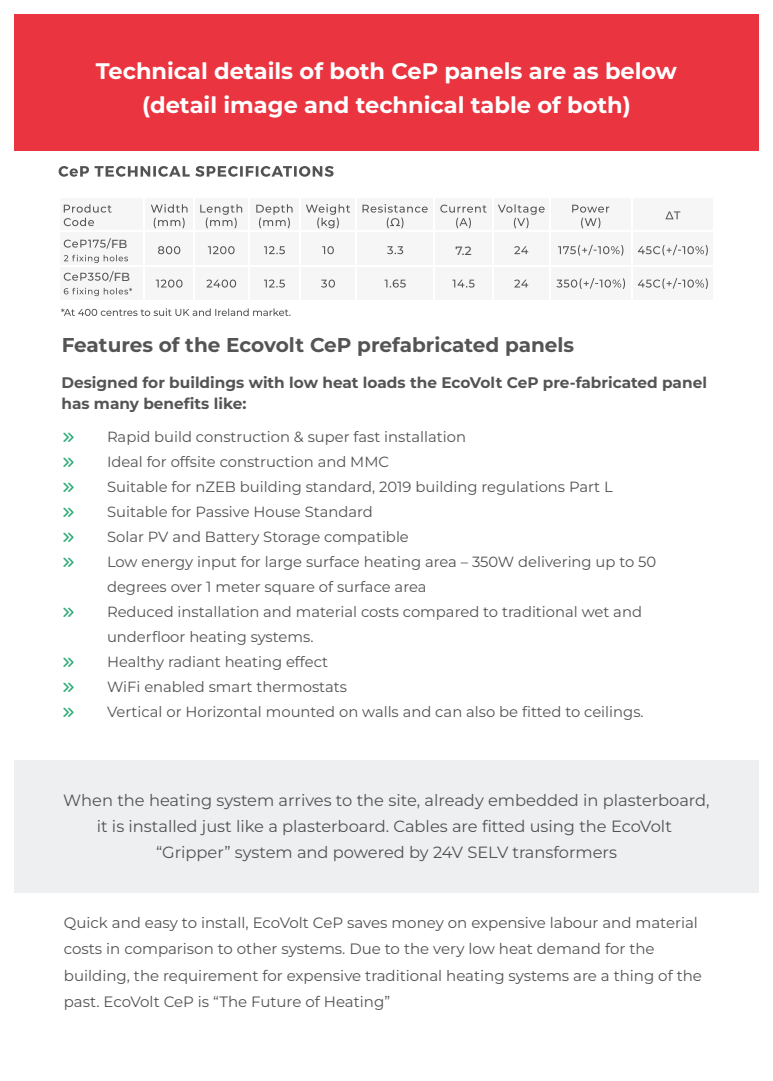
<style>
.page{position:relative;width:773px;height:1081px;background:#fff}
.page>*{position:absolute;margin:0;border:0;box-sizing:border-box;transform-origin:0 0}
.t1{font:700 22.5px/33.8px "Montserrat";color:#fff;text-align:center}
.t2{font:700 20px "Montserrat";color:#535453}
.t3{font:16.25px/26.2px "Montserrat";color:#535353;text-align:center}
.t4{font:700 15.25px/21.2px "Montserrat";color:#535453}
.t5{font:15px/26.2px "Montserrat";color:#535353}
.t6{font:14.75px/25px "Montserrat";color:#535353}
.t7{font:500 12px "Montserrat";color:#535353}
.t8{font:500 11.75px "Montserrat";color:#535353}
</style>
<div class="page">
<div style="left:14px;top:14px;width:744px;height:137px;background:#ea3541"></div>
<svg style="left:59px;top:166px;width:274px;height:11px"></svg>
<div style="left:63px;top:204px;width:645px;height:93px;background:#f6f6f6"></div>
<hr style="left:144px;top:197px;width:1px;height:33px;background:#fff">
<hr style="left:193px;top:197px;width:1px;height:33px;background:#fff">
<hr style="left:248px;top:197px;width:1px;height:33px;background:#fff">
<hr style="left:299px;top:197px;width:2px;height:33px;background:#fff">
<hr style="left:355px;top:197px;width:1px;height:33px;background:#fff">
<hr style="left:434px;top:197px;width:1px;height:33px;background:#fff">
<hr style="left:492px;top:197px;width:1px;height:33px;background:#fff">
<hr style="left:549px;top:197px;width:1px;height:33px;background:#fff">
<hr style="left:630px;top:197px;width:2px;height:33px;background:#fff">
<hr style="left:58px;top:230px;width:86px;height:2px;background:#fff">
<hr style="left:144px;top:230px;width:50px;height:2px;background:#fff">
<hr style="left:144px;top:232px;width:1px;height:34px;background:#fff">
<hr style="left:194px;top:230px;width:54px;height:2px;background:#fff">
<hr style="left:193px;top:232px;width:1px;height:34px;background:#fff">
<hr style="left:248px;top:230px;width:52px;height:2px;background:#fff">
<hr style="left:248px;top:232px;width:1px;height:34px;background:#fff">
<hr style="left:300px;top:230px;width:56px;height:2px;background:#fff">
<hr style="left:299px;top:232px;width:2px;height:34px;background:#fff">
<hr style="left:356px;top:230px;width:78px;height:2px;background:#fff">
<hr style="left:355px;top:232px;width:1px;height:34px;background:#fff">
<hr style="left:434px;top:230px;width:58px;height:2px;background:#fff">
<hr style="left:434px;top:232px;width:1px;height:34px;background:#fff">
<hr style="left:492px;top:230px;width:58px;height:2px;background:#fff">
<hr style="left:492px;top:232px;width:1px;height:34px;background:#fff">
<hr style="left:550px;top:230px;width:81px;height:2px;background:#fff">
<hr style="left:549px;top:232px;width:1px;height:34px;background:#fff">
<hr style="left:631px;top:230px;width:83px;height:2px;background:#fff">
<hr style="left:630px;top:232px;width:2px;height:34px;background:#fff">
<hr style="left:58px;top:266px;width:86px;height:1px;background:#fff">
<hr style="left:144px;top:266px;width:50px;height:1px;background:#fff">
<hr style="left:144px;top:267px;width:1px;height:33px;background:#fff">
<hr style="left:194px;top:266px;width:54px;height:1px;background:#fff">
<hr style="left:193px;top:267px;width:1px;height:33px;background:#fff">
<hr style="left:248px;top:266px;width:52px;height:1px;background:#fff">
<hr style="left:248px;top:267px;width:1px;height:33px;background:#fff">
<hr style="left:300px;top:266px;width:56px;height:1px;background:#fff">
<hr style="left:299px;top:267px;width:2px;height:33px;background:#fff">
<hr style="left:356px;top:266px;width:78px;height:1px;background:#fff">
<hr style="left:355px;top:267px;width:1px;height:33px;background:#fff">
<hr style="left:434px;top:266px;width:58px;height:1px;background:#fff">
<hr style="left:434px;top:267px;width:1px;height:33px;background:#fff">
<hr style="left:492px;top:266px;width:58px;height:1px;background:#fff">
<hr style="left:492px;top:267px;width:1px;height:33px;background:#fff">
<hr style="left:550px;top:266px;width:81px;height:1px;background:#fff">
<hr style="left:549px;top:267px;width:1px;height:33px;background:#fff">
<hr style="left:631px;top:266px;width:83px;height:1px;background:#fff">
<hr style="left:630px;top:267px;width:2px;height:33px;background:#fff">
<svg style="left:64px;top:204px;width:48px;height:22px"></svg>
<svg style="left:151px;top:204px;width:36px;height:24px"></svg>
<svg style="left:200px;top:204px;width:42px;height:24px"></svg>
<svg style="left:256px;top:204px;width:36px;height:24px"></svg>
<svg style="left:306px;top:204px;width:44px;height:24px"></svg>
<svg style="left:362px;top:204px;width:65px;height:24px"></svg>
<svg style="left:440px;top:205px;width:46px;height:23px"></svg>
<svg style="left:497px;top:204px;width:47px;height:24px"></svg>
<svg style="left:572px;top:205px;width:37px;height:23px"></svg>
<svg style="left:665px;top:211px;width:15px;height:8px"></svg>
<svg style="left:64px;top:238px;width:47px;height:11px"></svg>
<svg style="left:64px;top:255px;width:64px;height:8px"></svg>
<svg style="left:158px;top:246px;width:22px;height:8px"></svg>
<svg style="left:208px;top:246px;width:26px;height:8px"></svg>
<svg style="left:264px;top:246px;width:21px;height:8px"></svg>
<svg style="left:322px;top:246px;width:12px;height:8px"></svg>
<svg style="left:387px;top:246px;width:16px;height:8px"></svg>
<svg style="left:514px;top:246px;width:14px;height:8px"></svg>
<svg style="left:558px;top:245px;width:65px;height:11px"></svg>
<svg style="left:637px;top:245px;width:70px;height:11px"></svg>
<svg style="left:64px;top:271px;width:50px;height:11px"></svg>
<svg style="left:64px;top:288px;width:68px;height:8px"></svg>
<svg style="left:156px;top:279px;width:26px;height:9px"></svg>
<svg style="left:206px;top:279px;width:30px;height:9px"></svg>
<svg style="left:264px;top:279px;width:21px;height:9px"></svg>
<svg style="left:321px;top:279px;width:14px;height:9px"></svg>
<svg style="left:384px;top:279px;width:21px;height:9px"></svg>
<svg style="left:452px;top:280px;width:22px;height:8px"></svg>
<svg style="left:514px;top:279px;width:14px;height:8px"></svg>
<svg style="left:556px;top:278px;width:69px;height:11px"></svg>
<svg style="left:637px;top:278px;width:70px;height:11px"></svg>
<svg style="left:61px;top:308px;width:229px;height:8px"></svg>
<div style="left:14px;top:760px;width:744px;height:132px;background:#edeff0"></div>
<h1 class="t1" style="left:96px;top:54px;width:582px">Technical details of both CeP panels are as below (detail image and technical table of both)</h1>
<p class="t8" style="left:111px;top:236px;width:18px">FB</p>
<p class="t8" style="left:114px;top:269px;width:18px">FB</p>
<p class="t7" style="left:455px;top:242px;width:18px">7.2</p>
<h2 class="t2" style="left:62px;top:332px;width:514px">Features of the Ecovolt CeP prefabricated panels</h2>
<p class="t4" style="left:61px;top:371px;width:647px">Designed for buildings with low heat loads the EcoVolt CeP pre-fabricated panel has many benefits like:</p>
<p class="t6" style="left:107px;top:424px;width:550px">Rapid build construction &amp; super fast installation<br>Ideal for offsite construction and MMC<br>Suitable for nZEB building standard, 2019 building regulations Part L Suitable for Passive House Standard<br>Solar PV and Battery Storage compatible<br>Low energy input for large surface heating area – 350W delivering up to 50 degrees over 1 meter square of surface area<br>Reduced installation and material costs compared to traditional wet and underfloor heating systems.<br>Healthy radiant heating effect<br>WiFi enabled smart thermostats<br>Vertical or Horizontal mounted on walls and can also be fitted to ceilings.</p>
<p class="t3" style="left:63px;top:786px;width:648px">When the heating system arrives to the site, already embedded in plasterboard, it is installed just like a plasterboard. Cables are fitted using the EcoVolt “Gripper” system and powered by 24V SELV transformers</p>
<p class="t5" style="left:64px;top:909px;width:639px">Quick and easy to install, EcoVolt CeP saves money on expensive labour and material costs in comparison to other systems. Due to the very low heat demand for the building, the requirement for expensive traditional heating systems are a thing of the past. EcoVolt CeP is “The Future of Heating”</p>
</div>
